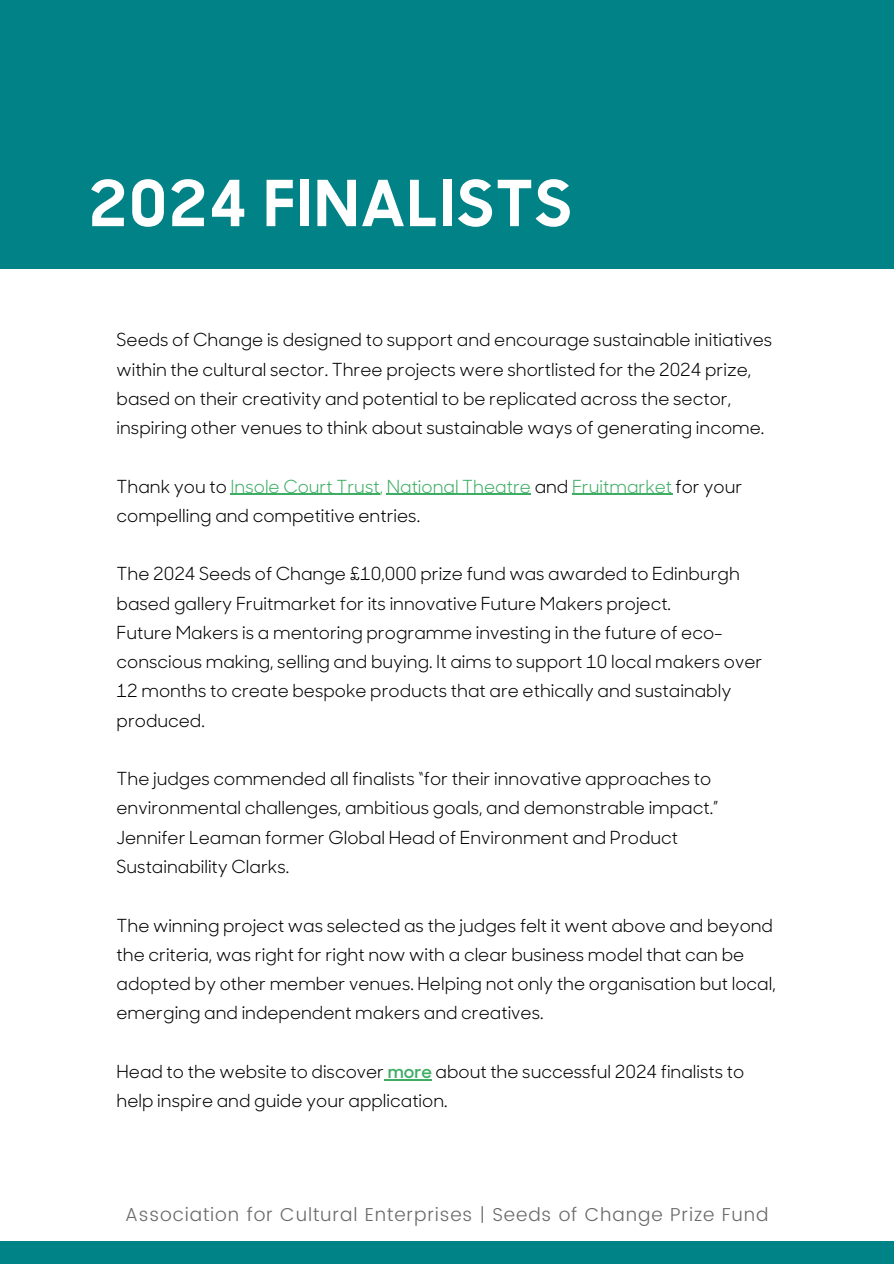
<style>
.page{position:relative;width:894px;height:1264px;background:#fff}
.page>*{position:absolute;margin:0;border:0;box-sizing:border-box;transform-origin:0 0}
.t1{font:700 63.45px "Sharp Sans Display No 1";letter-spacing:.04em;color:#fff}
.t2{font:300 18.75px "Poppins";letter-spacing:.045em;color:#6b6b6b}
.t3{font:18px/29.2px "Sharp Sans Display No 1";color:#000}
.s1{color:#3dad63}
.s2{font-weight:600;color:#3dad63}
</style>
<div class="page">
<hr style="left:230px;top:493px;width:149px;height:2px;background:#3dad63">
<hr style="left:387px;top:493px;width:144px;height:2px;background:#3dad63">
<hr style="left:572px;top:493px;width:100px;height:2px;background:#3dad63">
<hr style="left:384px;top:1078px;width:48px;height:2px;background:#3dad63">
<div style="left:0;top:1241px;width:893px;height:22px;background:#008387"></div>
<div style="left:0;top:0;width:893px;height:268px;background:#008286"></div>
<p class="t1" style="left:89px;top:178px;width:483px">2024 FINALISTS</p>
<h1 class="t3" style="left:116px;top:327px;width:657px">Seeds of Change is designed to support and encourage sustainable initiatives within the cultural sector. Three projects were shortlisted for the 2024 prize, based on their creativity and potential to be replicated across the sector, inspiring other venues to think about sustainable ways of generating income.</h1>
<p class="t3" style="left:116px;top:473px;width:627px">Thank you to <span class="s1">Insole Court Trust, National Theatre</span> and <span class="s1">Fruitmarket</span> for your compelling and competitive entries.</p>
<p class="t3" style="left:116px;top:561px;width:624px">The 2024 Seeds of Change £10,000 prize fund was awarded to Edinburgh based gallery Fruitmarket for its innovative Future Makers project.</p>
<p class="t3" style="left:116px;top:619px;width:647px">Future Makers is a mentoring programme investing in the future of eco&shy;conscious making, selling and buying. It aims to support 10 local makers over 12 months to create bespoke products that are ethically and sustainably produced.</p>
<p class="t3" style="left:116px;top:766px;width:603px">The judges commended all finalists “for their innovative approaches to environmental challenges, ambitious goals, and demonstrable impact.” Jennifer Leaman former Global Head of Environment and Product Sustainability Clarks.</p>
<p class="t3" style="left:116px;top:912px;width:660px">The winning project was selected as the judges felt it went above and beyond the criteria, was right for right now with a clear business model that can be adopted by other member venues. Helping not only the organisation but local, emerging and independent makers and creatives.</p>
<p class="t3" style="left:116px;top:1058px;width:629px">Head to the website to discover <span class="s2">more</span> about the successful 2024 finalists to help inspire and guide your application.</p>
<p class="t2" style="left:125px;top:1203px;width:644px">Association for Cultural Enterprises | Seeds of Change Prize Fund</p>
</div>
